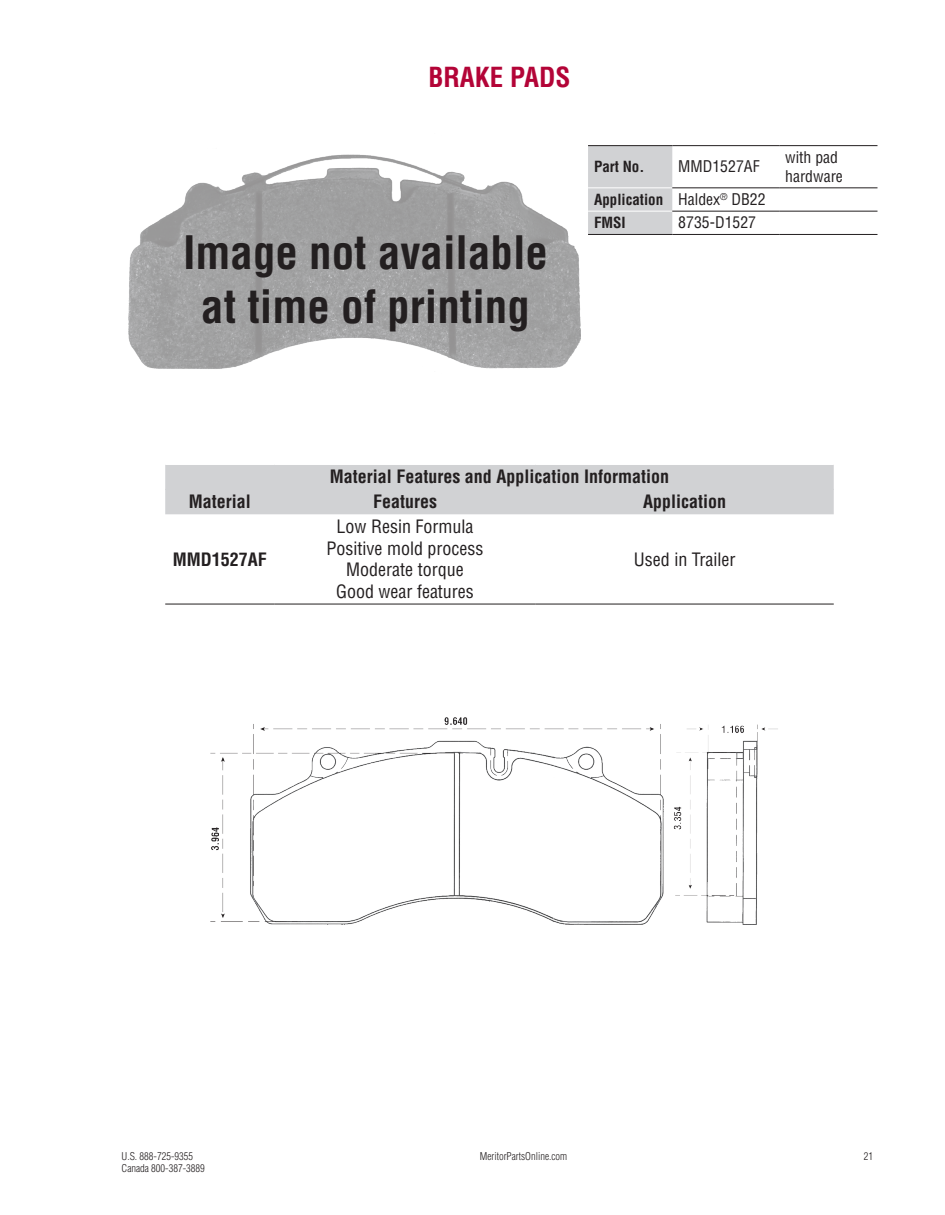
<style>
.page{position:relative;width:945px;height:1215px;background:#fff}
.page>*{position:absolute;margin:0;border:0;box-sizing:border-box;transform-origin:0 0}
.t1{font:700 condensed 45px "Helvetica LT Std";color:#231f20}
.t2{font:700 condensed 27px "Helvetica LT Std";color:#b30437}
.PN{font:700 condensed 18px "Helvetica LT Std";color:#231f20}
.t3{font:condensed 18px "Helvetica LT Std";color:#231f20}
.t4{font:condensed 15.75px/18.9px "Helvetica LT Std";color:#231f20}
.t5{font:700 condensed 15px "Helvetica LT Std";color:#231f20}
.t6{font:300 condensed 10.5px "Helvetica LT Std";color:#231f20}
</style>
<div class="page">
<img style="left:129px;top:154px;width:452px;height:215px">
<img style="left:210px;top:717px;width:568px;height:207px">
<div style="left:165px;top:465px;width:669px;height:49px;background:#d1d2d4"></div>
<hr style="left:274px;top:604px;width:262px;height:1px;background:#231f20">
<hr style="left:536px;top:604px;width:298px;height:1px;background:#231f20">
<hr style="left:165px;top:489px;width:109px;height:1px;background:#d1d2d4">
<hr style="left:274px;top:489px;width:262px;height:1px;background:#d1d2d4">
<hr style="left:536px;top:489px;width:298px;height:1px;background:#d1d2d4">
<hr style="left:165px;top:604px;width:109px;height:1px;background:#231f20">
<div style="left:588px;top:146px;width:84px;height:88px;background:#d1d2d4"></div>
<hr style="left:588px;top:187px;width:84px;height:1px;background:#fff">
<hr style="left:588px;top:211px;width:84px;height:1px;background:#fff">
<hr style="left:672px;top:211px;width:107px;height:1px;background:#231f20">
<hr style="left:779px;top:211px;width:98px;height:1px;background:#231f20">
<hr style="left:672px;top:187px;width:107px;height:1px;background:#231f20">
<hr style="left:779px;top:187px;width:98px;height:1px;background:#231f20">
<hr style="left:588px;top:145px;width:84px;height:1px;background:#231f20">
<hr style="left:672px;top:145px;width:107px;height:1px;background:#231f20">
<hr style="left:779px;top:145px;width:98px;height:1px;background:#231f20">
<hr style="left:588px;top:234px;width:84px;height:1px;background:#231f20">
<hr style="left:672px;top:234px;width:107px;height:1px;background:#231f20">
<hr style="left:779px;top:234px;width:98px;height:1px;background:#231f20">
<p class="t2" style="left:428px;top:60px;width:144px">BRAKE PADS</p>
<p class="t1" style="left:183px;top:225px;width:367px">Image not available</p>
<p class="t1" style="left:201px;top:279px;width:330px">at time of printing</p>
<p class="t5" style="left:594px;top:157px;width:52px">Part No.</p>
<p class="t4" style="left:678px;top:157px;width:83px">MMD1527AF</p>
<p class="t4" style="left:785px;top:148px;width:59px">with pad hardware</p>
<p class="t5" style="left:594px;top:190px;width:71px">Application</p>
<p class="t4" style="left:678px;top:190px;width:89px">Haldex<sup>®</sup> DB22</p>
<p class="t5" style="left:594px;top:213px;width:33px">FMSI</p>
<p class="t4" style="left:678px;top:213px;width:79px">8735-D1527</p>
<p class="PN" style="left:330px;top:466px;width:341px">Material Features and Application Information</p>
<p class="PN" style="left:189px;top:490px;width:64px">Material</p>
<p class="PN" style="left:373px;top:490px;width:65px">Features</p>
<p class="PN" style="left:643px;top:490px;width:85px">Application</p>
<p class="PN" style="left:173px;top:548px;width:96px">MMD1527AF</p>
<p class="t3" style="left:337px;top:515px;width:138px">Low Resin Formula</p>
<p class="t3" style="left:327px;top:537px;width:158px">Positive mold process</p>
<p class="t3" style="left:346px;top:559px;width:119px">Moderate torque</p>
<p class="t3" style="left:336px;top:580px;width:139px">Good wear features</p>
<p class="t3" style="left:634px;top:548px;width:103px">Used in Trailer</p>
<p class="t6" style="left:122px;top:1149px;width:73px">U.S. 888-725-9355</p>
<p class="t6" style="left:480px;top:1149px;width:89px">MeritorPartsOnline.com</p>
<p class="t6" style="left:864px;top:1149px;width:11px">21</p>
<p class="t6" style="left:122px;top:1162px;width:85px">Canada 800-387-3889</p>
</div>
